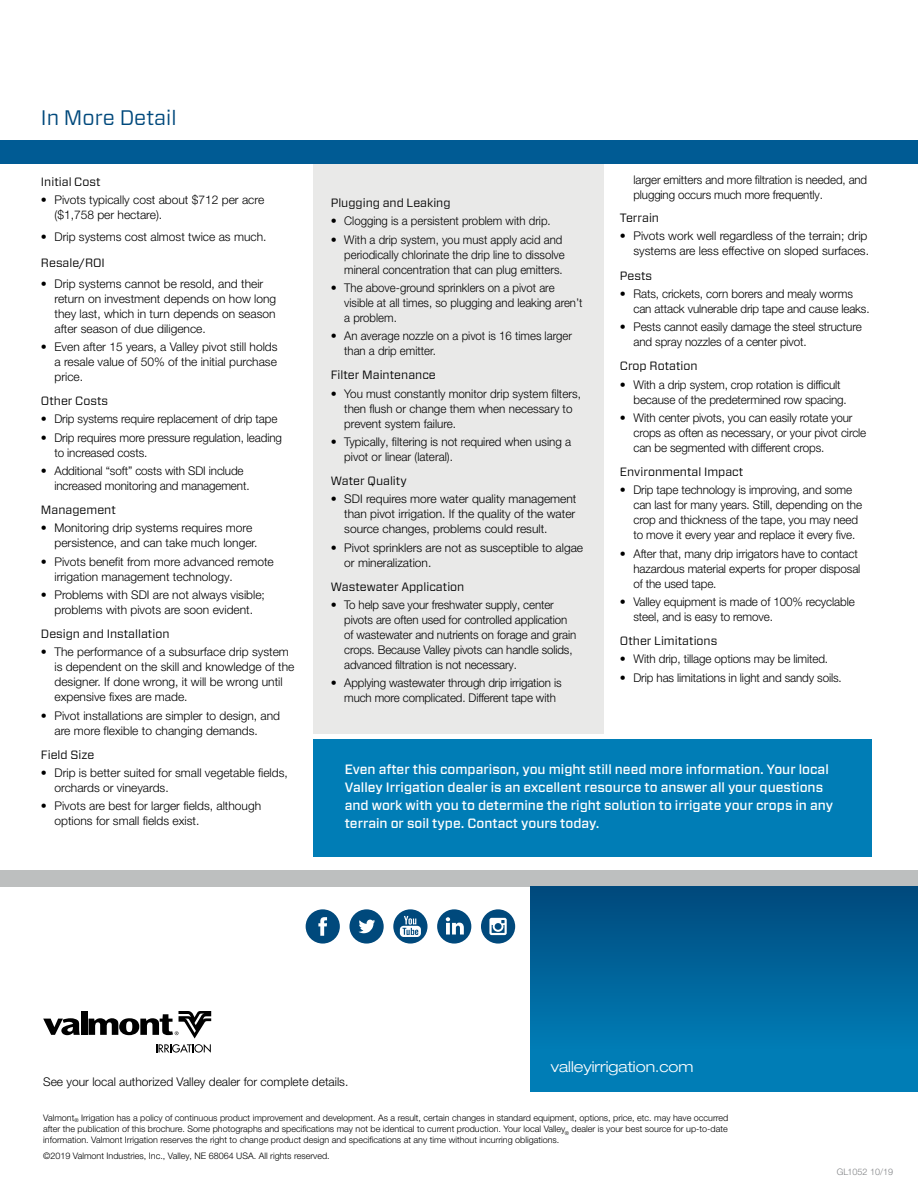
<style>
.page{position:relative;width:918px;height:1188px;background:#fff}
.page>*{position:absolute;margin:0;border:0;box-sizing:border-box;transform-origin:0 0}
.t1{font:21px "Forza";color:#00497c}
.t2{font:300 expanded 15px "Helvetica Neue LT Pro";color:#fff}
.t3{font:500 13.5px/18px "Forza";color:#fff}
.t4{font:300 12px/15px "Helvetica Neue LT Pro";color:#000}
.t5{font:12px "Forza";color:#000}
.t6{font:300 12px/15px "Helvetica Neue LT Pro";color:#000;scale:.96 1}
.t7{font:300 9px/10.8px "Helvetica Neue LT Pro";color:#000;text-align:justify}
.t8{font:300 9px "Helvetica Neue LT Pro";color:#808285}
</style>
<div class="page">
<div style="left:0;top:140px;width:918px;height:24px;background:#005b94"></div>
<div style="left:0;top:870px;width:918px;height:17px;background:#bdbfbf"></div>
<div style="left:530px;top:886px;width:388px;height:206px;background:#007db6"></div>
<div style="left:530px;top:886px;width:388px;height:163px;background:linear-gradient(to bottom,#00487b,#007cb5)"></div>
<div style="left:313px;top:164px;width:291px;height:569px;background:#e9e9e8"></div>
<div style="left:313px;top:739px;width:559px;height:118px;background:#007db6"></div>
<svg style="left:43px;top:1018px;width:37px;height:17px"></svg>
<div style="left:81px;top:1011px;width:6px;height:24px;background:#000"></div>
<svg style="left:89px;top:1011px;width:122px;height:42px"></svg>
<svg style="left:306px;top:909px;width:34px;height:35px"></svg>
<svg style="left:349px;top:909px;width:35px;height:35px"></svg>
<svg style="left:393px;top:909px;width:35px;height:35px"></svg>
<svg style="left:400px;top:916px;width:21px;height:21px"></svg>
<svg style="left:437px;top:909px;width:34px;height:35px"></svg>
<div style="left:481px;top:909px;width:34px;height:35px;background:#00497c;border-radius:50%"></div>
<svg style="left:489px;top:918px;width:18px;height:17px"></svg>
<h1 class="t1" style="left:41px;top:103px;width:137px">In More Detail</h1>
<p class="t5" style="left:41px;top:173px;width:61px">Initial Cost</p>
<p class="t4" style="left:54px;top:192px;width:211px;text-indent:-13px">• Pivots typically cost about $712 per acre ($1,758 per hectare).</p>
<p class="t4" style="left:41px;top:229px;width:227px">• Drip systems cost almost twice as much.</p>
<p class="t5" style="left:41px;top:254px;width:65px">Resale/ROI</p>
<p class="t4" style="left:54px;top:276px;width:223px;text-indent:-13px">• Drip systems cannot be resold, and their return on investment depends on how long they last, which in turn depends on season after season of due diligence.</p>
<p class="t4" style="left:54px;top:339px;width:225px;text-align:justify;text-indent:-13px">• Even after 15 years, a Valley pivot still holds a resale value of 50% of the initial purchase price.</p>
<p class="t5" style="left:41px;top:393px;width:69px">Other Costs</p>
<p class="t4" style="left:41px;top:411px;width:238px">• Drip systems require replacement of drip tape</p>
<p class="t4" style="left:54px;top:430px;width:229px;text-indent:-13px">• Drip requires more pressure regulation, leading to increased costs.</p>
<p class="t4" style="left:54px;top:463px;width:197px;text-indent:-13px">• Additional “soft” costs with SDI include increased monitoring and management.</p>
<p class="t5" style="left:41px;top:502px;width:76px">Management</p>
<p class="t4" style="left:54px;top:520px;width:205px;text-indent:-13px">• Monitoring drip systems requires more persistence, and can take much longer.</p>
<p class="t4" style="left:54px;top:554px;width:221px;text-indent:-13px">• Pivots benefit from more advanced remote irrigation management technology.</p>
<p class="t4" style="left:41px;top:587px;width:225px;text-align:center">• Problems with SDI are not always visible; problems with pivots are soon evident.</p>
<p class="t5" style="left:41px;top:626px;width:130px">Design and Installation</p>
<p class="t4" style="left:54px;top:644px;width:241px;text-indent:-13px">• The performance of a subsurface drip system is dependent on the skill and knowledge of the designer. If done wrong, it will be wrong until expensive fixes are made.</p>
<p class="t4" style="left:54px;top:708px;width:227px;text-indent:-13px">• Pivot installations are simpler to design, and are more flexible to changing demands.</p>
<p class="t5" style="left:41px;top:747px;width:55px">Field Size</p>
<p class="t4" style="left:54px;top:765px;width:235px;text-indent:-13px">• Drip is better suited for small vegetable fields, orchards or vineyards.</p>
<p class="t4" style="left:54px;top:798px;width:208px;text-indent:-13px">• Pivots are best for larger fields, although options for small fields exist.</p>
<p class="t5" style="left:331px;top:195px;width:121px">Plugging and Leaking</p>
<p class="t4" style="left:331px;top:213px;width:221px">• Clogging is a persistent problem with drip.</p>
<p class="t4" style="left:344px;top:232px;width:222px;text-indent:-14px">• With a drip system, you must apply acid and periodically chlorinate the drip line to dissolve mineral concentration that can plug emitters.</p>
<p class="t4" style="left:344px;top:280px;width:240px;text-indent:-14px">• The above-ground sprinklers on a pivot are visible at all times, so plugging and leaking aren’t a problem.</p>
<p class="t4" style="left:344px;top:328px;width:229px;text-indent:-14px">• An average nozzle on a pivot is 16 times larger than a drip emitter.</p>
<p class="t5" style="left:331px;top:367px;width:107px">Filter Maintenance</p>
<p class="t4" style="left:344px;top:386px;width:238px;text-indent:-14px">• You must constantly monitor drip system filters, then flush or change them when necessary to prevent system failure.</p>
<p class="t4" style="left:344px;top:434px;width:229px;text-indent:-14px">• Typically, filtering is not required when using a pivot or linear (lateral).</p>
<p class="t5" style="left:331px;top:473px;width:78px">Water Quality</p>
<p class="t4" style="left:344px;top:491px;width:234px;text-align:justify;text-indent:-14px">• SDI requires more water quality management than pivot irrigation. If the quality of the water source changes, problems could result.</p>
<p class="t4" style="left:344px;top:540px;width:240px;text-indent:-14px">• Pivot sprinklers are not as susceptible to algae or mineralization.</p>
<p class="t5" style="left:331px;top:579px;width:135px">Wastewater Application</p>
<p class="t4" style="left:344px;top:597px;width:234px;text-indent:-14px">• To help save your freshwater supply, center pivots are often used for controlled application of wastewater and nutrients on forage and grain crops. Because Valley pivots can handle solids, advanced filtration is not necessary.</p>
<p class="t4" style="left:344px;top:675px;width:219px;text-indent:-14px">• Applying wastewater through drip irrigation is much more complicated. Different tape with</p>
<p class="t6" style="left:633px;top:172px;width:245px">larger emitters and more filtration is needed, and plugging occurs much more frequently.</p>
<p class="t5" style="left:620px;top:210px;width:41px">Terrain</p>
<p class="t4" style="left:620px;top:228px;width:251px;text-align:right">• Pivots work well regardless of the terrain; drip systems are less effective on sloped surfaces.</p>
<p class="t5" style="left:620px;top:267px;width:34px">Pests</p>
<p class="t4" style="left:633px;top:286px;width:238px;text-indent:-14px">• Rats, crickets, corn borers and mealy worms can attack vulnerable drip tape and cause leaks.</p>
<p class="t4" style="left:633px;top:319px;width:230px;text-indent:-14px">• Pests cannot easily damage the steel structure and spray nozzles of a center pivot.</p>
<p class="t5" style="left:620px;top:358px;width:79px">Crop Rotation</p>
<p class="t4" style="left:633px;top:377px;width:215px;text-indent:-14px">• With a drip system, crop rotation is difficult because of the predetermined row spacing.</p>
<p class="t4" style="left:633px;top:410px;width:234px;text-indent:-14px">• With center pivots, you can easily rotate your crops as often as necessary, or your pivot circle can be segmented with different crops.</p>
<p class="t5" style="left:620px;top:464px;width:125px">Environmental Impact</p>
<p class="t4" style="left:633px;top:482px;width:230px;text-indent:-14px">• Drip tape technology is improving, and some can last for many years. Still, depending on the crop and thickness of the tape, you may need to move it every year and replace it every five.</p>
<p class="t4" style="left:633px;top:546px;width:228px;text-indent:-14px">• After that, many drip irrigators have to contact hazardous material experts for proper disposal of the used tape.</p>
<p class="t4" style="left:633px;top:594px;width:223px;text-indent:-14px">• Valley equipment is made of 100% recyclable steel, and is easy to remove.</p>
<p class="t5" style="left:620px;top:633px;width:99px">Other Limitations</p>
<p class="t4" style="left:620px;top:651px;width:210px">• With drip, tillage options may be limited.</p>
<p class="t4" style="left:620px;top:670px;width:223px">• Drip has limitations in light and sandy soils.</p>
<p class="t3" style="left:345px;top:760px;width:490px">Even after this comparison, you might still need more information. Your local Valley Irrigation dealer is an excellent resource to answer all your questions and work with you to determine the right solution to irrigate your crops in any terrain or soil type. Contact yours today.</p>
<p class="t2" style="left:551px;top:1057px;width:144px">valleyirrigation.com</p>
<p class="t4" style="left:43px;top:1074px;width:307px">See your local authorized Valley dealer for complete details.</p>
<p class="t7" style="left:43px;top:1112px;width:687px">Valmont<sub>®</sub> Irrigation has a policy of continuous product improvement and development. As a result, certain changes in standard equipment, options, price, etc. may have occurred after the publication of this brochure. Some photographs and specifications may not be identical to current production. Your local Valley<sub>®</sub> dealer is your best source for up-to-date information. Valmont Irrigation reserves the right to change product design and specifications at any time without incurring obligations.</p>
<p class="t7" style="left:43px;top:1150px;width:288px">©2019 Valmont Industries, Inc., Valley, NE 68064 USA. All rights reserved.</p>
<p class="t8" style="left:837px;top:1166px;width:58px">GL1052 10/19</p>
</div>
